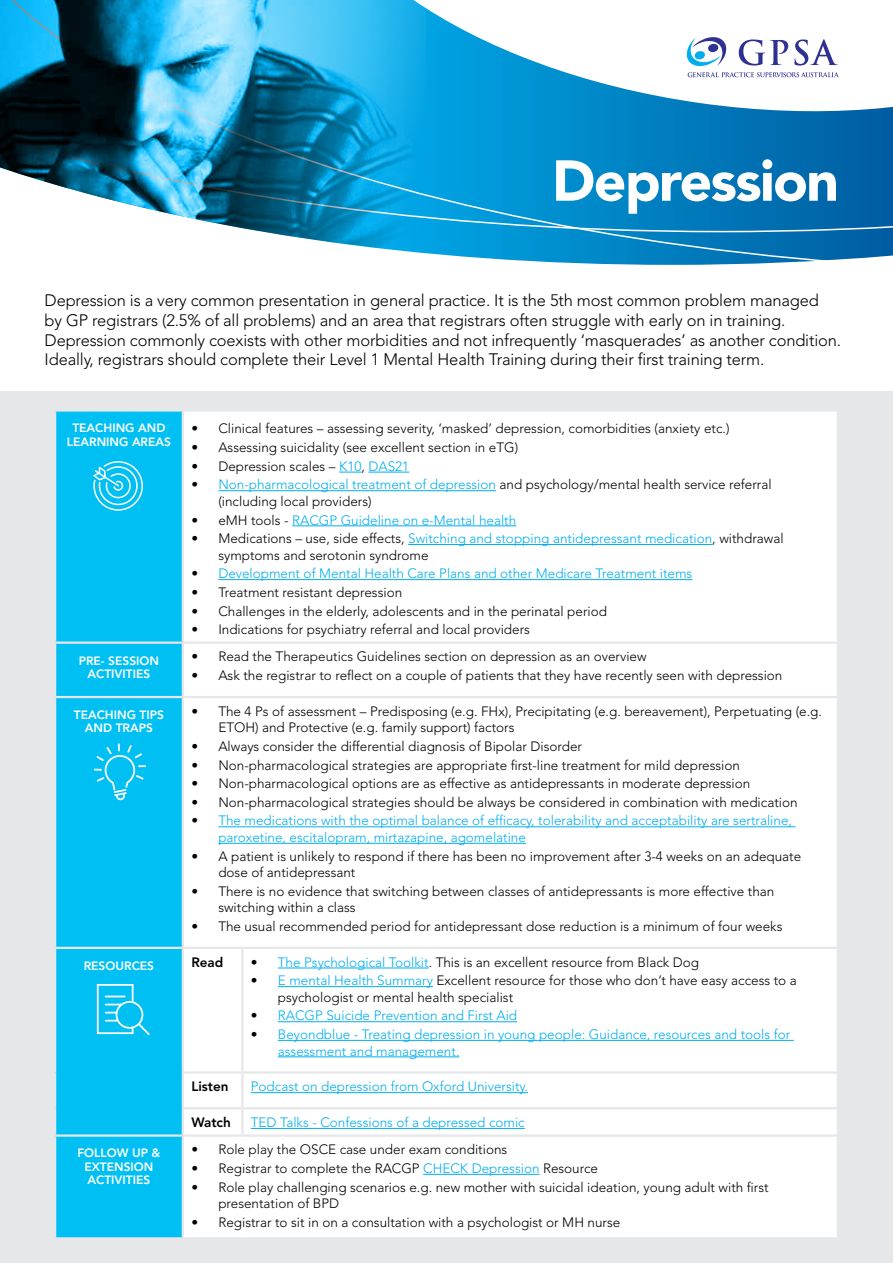
<style>
.page{position:relative;width:893px;height:1263px;background:#fff}
.page>*{position:absolute;margin:0;border:0;box-sizing:border-box;transform-origin:0 0}
.t1{font:900 57.15px "Avenir";letter-spacing:-.03em;color:#fff}
.t2{font:300 16.5px/19.8px "Avenir";letter-spacing:-.01em;color:#000}
.t3{font:300 13.5px/16.5px "Avenir";color:#000}
.t4{font:300 13.5px/16.5px "Avenir";color:#00aeef}
.t5{font:800 13.5px "Avenir";color:#000}
.t6{font:800 12px/13.5px "Avenir";color:#fff;text-align:center}
.s1{color:#00aeef}
.s2{color:#000}
</style>
<div class="page">
<svg style="left:425px;top:232px;width:468px;height:33px;background:#2290c8"></svg>
<svg style="left:425px;top:136px;width:468px;height:96px;background:#0581c1"></svg>
<div style="left:0;top:392px;width:893px;height:871px;background:#e6e7e8"></div>
<div style="left:56px;top:412px;width:126px;height:825px;background:#00c0f3"></div>
<div style="left:184px;top:412px;width:653px;height:825px;background:#fff"></div>
<hr style="left:183px;top:641px;width:59px;height:3px;background:#e6e7e8">
<hr style="left:242px;top:641px;width:597px;height:3px;background:#e6e7e8">
<hr style="left:183px;top:696px;width:59px;height:2px;background:#e6e7e8">
<hr style="left:242px;top:696px;width:597px;height:2px;background:#e6e7e8">
<hr style="left:183px;top:947px;width:59px;height:2px;background:#e6e7e8">
<hr style="left:242px;top:947px;width:597px;height:2px;background:#e6e7e8">
<hr style="left:241px;top:949px;width:2px;height:122px;background:#e6e7e8">
<hr style="left:182px;top:1071px;width:60px;height:3px;background:#e6e7e8">
<hr style="left:242px;top:1071px;width:597px;height:3px;background:#e6e7e8">
<hr style="left:241px;top:1074px;width:2px;height:33px;background:#e6e7e8">
<hr style="left:182px;top:1107px;width:60px;height:2px;background:#e6e7e8">
<hr style="left:242px;top:1107px;width:597px;height:2px;background:#e6e7e8">
<hr style="left:241px;top:1109px;width:2px;height:25px;background:#e6e7e8">
<hr style="left:183px;top:1134px;width:59px;height:3px;background:#e6e7e8">
<hr style="left:242px;top:1134px;width:597px;height:3px;background:#e6e7e8">
<hr style="left:54px;top:641px;width:129px;height:3px;background:#e6e7e8">
<hr style="left:54px;top:696px;width:129px;height:2px;background:#e6e7e8">
<hr style="left:54px;top:947px;width:129px;height:2px;background:#e6e7e8">
<hr style="left:54px;top:1134px;width:129px;height:3px;background:#e6e7e8">
<svg style="left:339px;top:472px;width:22px;height:1px"></svg>
<hr style="left:368px;top:472px;width:41px;height:1px;background:#00aeef">
<hr style="left:218px;top:490px;width:278px;height:1px;background:#00aeef">
<hr style="left:292px;top:525px;width:224px;height:1px;background:#00aeef">
<hr style="left:408px;top:544px;width:304px;height:1px;background:#00aeef">
<hr style="left:218px;top:579px;width:474px;height:1px;background:#00aeef">
<hr style="left:218px;top:826px;width:578px;height:1px;background:#00aeef">
<hr style="left:218px;top:843px;width:308px;height:1px;background:#00aeef">
<hr style="left:278px;top:968px;width:151px;height:1px;background:#00aeef">
<hr style="left:278px;top:986px;width:155px;height:1px;background:#00aeef">
<hr style="left:278px;top:1021px;width:239px;height:1px;background:#00aeef">
<hr style="left:278px;top:1040px;width:516px;height:1px;background:#00aeef">
<hr style="left:278px;top:1056px;width:181px;height:1px;background:#00aeef">
<hr style="left:251px;top:1092px;width:277px;height:1px;background:#00aeef">
<hr style="left:251px;top:1128px;width:274px;height:1px;background:#00aeef">
<hr style="left:423px;top:1174px;width:116px;height:1px;background:#00aeef">
<svg style="left:93px;top:461px;width:50px;height:50px;background:#3bcef5"></svg>
<svg style="left:97px;top:984px;width:53px;height:51px;background:#2ecbf5"></svg>
<hr style="left:105px;top:995px;width:20px;height:2px;background:#fff">
<svg style="left:94px;top:743px;width:52px;height:57px;background:#1dc7f4"></svg>
<img style="left:0;top:0;width:425px;height:254px">
<svg style="left:291px;top:0;width:602px;height:136px"></svg>
<svg style="left:687px;top:37px;width:39px;height:29px"></svg>
<svg style="left:688px;top:72px;width:151px;height:5px"></svg>
<svg style="left:739px;top:39px;width:49px;height:27px"></svg>
<svg style="left:794px;top:39px;width:44px;height:27px"></svg>
<h1 class="t1" style="left:552px;top:146px;width:288px">Depression</h1>
<p class="t2" style="left:45px;top:290px;width:798px">Depression is a very common presentation in general practice. It is the 5th most common problem managed<br>by GP registrars (2.5% of all problems) and an area that registrars often struggle with early on in training.<br>Depression commonly coexists with other morbidities and not infrequently ‘masquerades’ as another condition.<br>Ideally, registrars should complete their Level 1 Mental Health Training during their first training term.</p>
<p class="t6" style="left:67px;top:421px;width:106px">TEACHING AND<br>LEARNING AREAS</p>
<p class="t3" style="left:191px;top:421px;width:540px">• Clinical features – assessing severity, ‘masked’ depression, comorbidities (anxiety etc.)</p>
<p class="t3" style="left:191px;top:439px;width:328px">• Assessing suicidality (see excellent section in eTG)</p>
<p class="t3" style="left:191px;top:458px;width:219px">• Depression scales – <span class="s1">K10</span>, <span class="s1">DAS21</span></p>
<p class="t3" style="left:218px;top:476px;width:555px;text-indent:-27px">• <span class="s1">Non-pharmacological treatment of depression</span> and psychology/mental health service referral (including local providers)</p>
<p class="t4" style="left:191px;top:512px;width:326px"><span class="s2">• eMH tools -</span> RACGP Guideline on e-Mental health</p>
<p class="t3" style="left:218px;top:530px;width:567px;text-indent:-27px">• Medications – use, side effects, <span class="s1">Switching and stopping antidepressant medication</span>, withdrawal symptoms and serotonin syndrome</p>
<p class="t4" style="left:191px;top:565px;width:502px"><span class="s2">•</span> Development of Mental Health Care Plans and other Medicare Treatment items</p>
<p class="t3" style="left:191px;top:584px;width:212px">• Treatment resistant depression</p>
<p class="t3" style="left:191px;top:603px;width:417px">• Challenges in the elderly, adolescents and in the perinatal period</p>
<p class="t3" style="left:191px;top:621px;width:340px">• Indications for psychiatry referral and local providers</p>
<p class="t6" style="left:79px;top:654px;width:82px">PRE- SESSION<br>ACTIVITIES</p>
<p class="t3" style="left:191px;top:648px;width:457px">• Read the Therapeutics Guidelines section on depression as an overview</p>
<p class="t3" style="left:191px;top:667px;width:593px">• Ask the registrar to reflect on a couple of patients that they have recently seen with depression</p>
<p class="t6" style="left:74px;top:708px;width:92px">TEACHING TIPS<br>AND TRAPS</p>
<p class="t3" style="left:218px;top:703px;width:605px;text-indent:-27px">• The 4 Ps of assessment – Predisposing (e.g. FHx), Precipitating (e.g. bereavement), Perpetuating (e.g.<br>ETOH) and Protective (e.g. family support) factors</p>
<p class="t3" style="left:191px;top:738px;width:392px">• Always consider the differential diagnosis of Bipolar Disorder</p>
<p class="t3" style="left:191px;top:757px;width:550px">• Non-pharmacological strategies are appropriate first-line treatment for mild depression</p>
<p class="t3" style="left:191px;top:775px;width:561px">• Non-pharmacological options are as effective as antidepressants in moderate depression</p>
<p class="t3" style="left:191px;top:794px;width:608px">• Non-pharmacological strategies should be always be considered in combination with medication</p>
<p class="t4" style="left:218px;top:812px;width:575px;text-indent:-27px"><span class="s2">•</span> The medications with the optimal balance of efficacy, tolerability and acceptability are sertraline, paroxetine, escitalopram, mirtazapine, agomelatine</p>
<p class="t3" style="left:218px;top:848px;width:584px;text-indent:-27px">• A patient is unlikely to respond if there has been no improvement after 3-4 weeks on an adequate dose of antidepressant</p>
<p class="t3" style="left:218px;top:883px;width:558px;text-indent:-27px">• There is no evidence that switching between classes of antidepressants is more effective than switching within a class</p>
<p class="t3" style="left:191px;top:918px;width:593px">• The usual recommended period for antidepressant dose reduction is a minimum of four weeks</p>
<p class="t6" style="left:84px;top:959px;width:72px">RESOURCES</p>
<p class="t5" style="left:191px;top:954px;width:34px">Read</p>
<p class="t3" style="left:251px;top:954px;width:450px">• <span class="s1">The Psychological Toolkit</span>. This is an excellent resource from Black Dog</p>
<p class="t3" style="left:278px;top:972px;width:520px;text-indent:-27px">• <span class="s1">E mental Health Summary</span> Excellent resource for those who don’t have easy access to a psychologist or mental health specialist</p>
<p class="t4" style="left:251px;top:1007px;width:268px"><span class="s2">•</span> RACGP Suicide Prevention and First Aid</p>
<p class="t4" style="left:278px;top:1026px;width:514px;text-indent:-27px"><span class="s2">•</span> Beyondblue - Treating depression in young people: Guidance, resources and tools for assessment and management.</p>
<p class="t5" style="left:191px;top:1078px;width:39px">Listen</p>
<p class="t4" style="left:251px;top:1078px;width:279px">Podcast on depression from Oxford University.</p>
<p class="t5" style="left:191px;top:1114px;width:41px">Watch</p>
<p class="t4" style="left:251px;top:1114px;width:275px">TED Talks - Confessions of a depressed comic</p>
<p class="t6" style="left:77px;top:1146px;width:85px">FOLLOW UP &amp;<br>EXTENSION<br>ACTIVITIES</p>
<p class="t3" style="left:191px;top:1141px;width:317px">• Role play the OSCE case under exam conditions</p>
<p class="t3" style="left:191px;top:1160px;width:408px">• Registrar to complete the RACGP <span class="s1">CHECK Depression</span> Resource</p>
<p class="t3" style="left:218px;top:1179px;width:552px;text-indent:-27px">• Role play challenging scenarios e.g. new mother with suicidal ideation, young adult with first presentation of BPD</p>
<p class="t3" style="left:191px;top:1214px;width:430px">• Registrar to sit in on a consultation with a psychologist or MH nurse</p>
</div>
